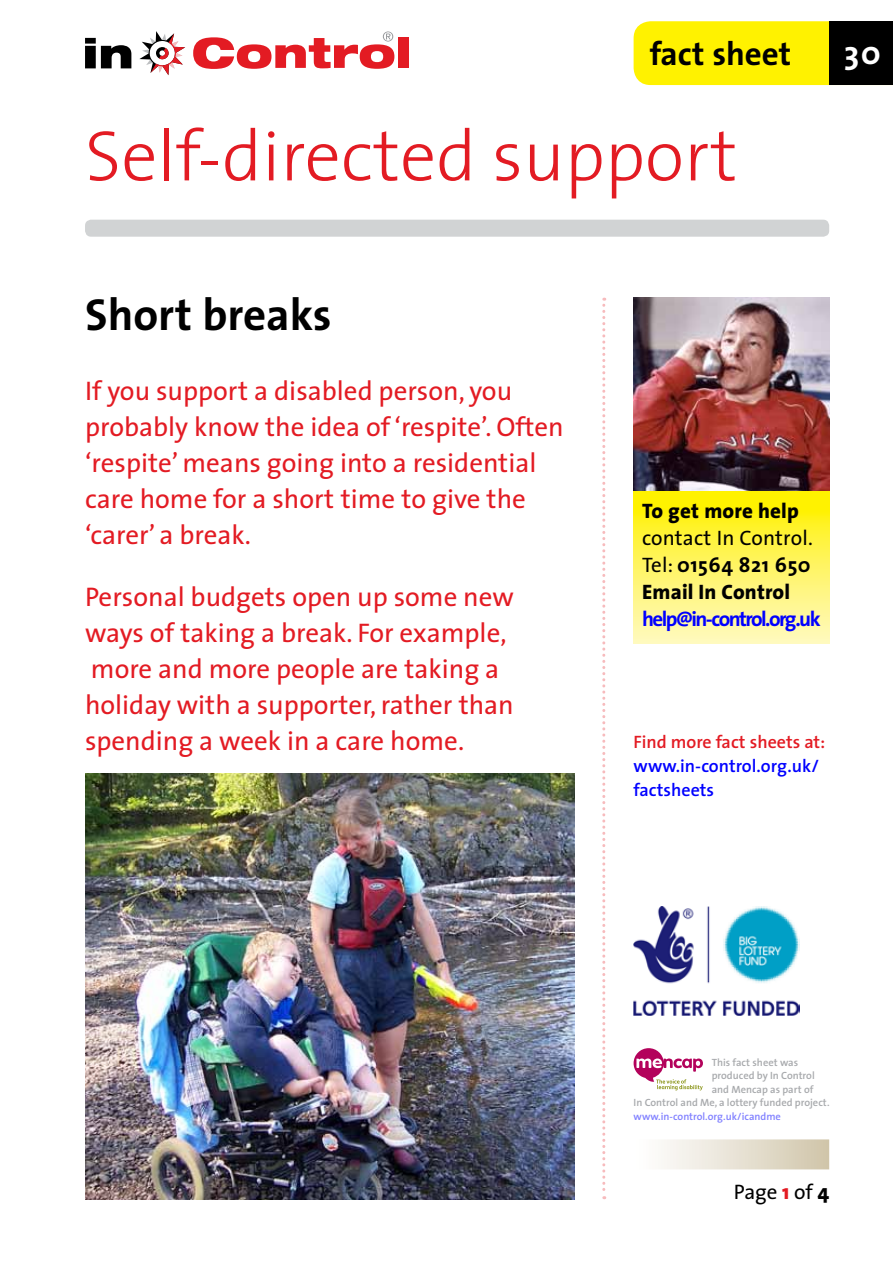
<style>
.page{position:relative;width:893px;height:1263px;background:#fff}
.page>*{position:absolute;margin:0;border:0;box-sizing:border-box;transform-origin:0 0}
.t1{font:300 72px "The Sans";color:#e31b23}
.t2{font:700 45px "The Sans";color:#000}
.t3{font:700 33px "The Sans";color:#000}
.t4{font:700 33px "The Sans";color:#fff}
.t5{font:27px/36px "The Sans";color:#e31b23}
.t6{font:21px/27px "The Sans";color:#000;text-align:justify}
.t7{font:700 21px "The Sans";letter-spacing:-.075em;color:#00f}
.t8{font:800 21px "The Sans";letter-spacing:.01em;color:#000}
.t9{font:600 18px/24px "The Sans";color:#00f}
.t10{font:600 18px "The Sans";color:#e31b23}
.t11{font:600 10.5px "The Sans";color:#a7a9ac}
.t12{font:600 10.5px "The Sans";color:#8080ff}
.s1{font-weight:700}
.s2{font-weight:800}
.s3{font-weight:800;color:#e31b23}
</style>
<div class="page">
<svg style="left:602px;top:298px;width:3px;height:901px"></svg>
<svg style="left:85px;top:38px;width:46px;height:30px"></svg>
<div style="left:398px;top:37px;width:11px;height:31px;background:#e31b23"></div>
<svg style="left:139px;top:31px;width:46px;height:44px"></svg>
<svg style="left:193px;top:31px;width:201px;height:38px"></svg>
<div style="left:85px;top:220px;width:744px;height:17px;background:#d1d3d4;border-radius:6px"></div>
<div style="left:634px;top:21px;width:195px;height:64px;background:#fff200"></div>
<div style="left:650px;top:41px;width:142px;height:24px;background:#fff200"></div>
<div style="left:829px;top:21px;width:64px;height:64px;background:#000"></div>
<svg style="left:634px;top:490px;width:195px;height:153px;background:#fef35e"></svg>
<img style="left:634px;top:298px;width:195px;height:192px">
<div style="left:634px;top:1139px;width:195px;height:30px;background:linear-gradient(to right,#fff,#d1c6ab)"></div>
<svg style="left:634px;top:1048px;width:69px;height:42px"></svg>
<img style="left:634px;top:907px;width:166px;height:109px">
<img style="left:85px;top:774px;width:489px;height:425px">
<p class="t3" style="left:650px;top:26px;width:143px">fact sheet</p>
<h1 class="t1" style="left:85px;top:96px;width:654px">Self-directed support</h1>
<p class="t4" style="left:844px;top:25px;width:38px">30</p>
<h2 class="t2" style="left:85px;top:277px;width:248px">Short breaks</h2>
<p class="t5" style="left:85px;top:372px;width:480px">If you support a disabled person, you probably know the idea of ‘respite’. Often ‘respite’ means going into a residential care home for a short time to give the ‘carer’ a break.</p>
<p class="t5" style="left:85px;top:578px;width:430px">Personal budgets open up some new ways of taking a break. For example, more and more people are taking a holiday with a supporter, rather than spending a week in a care home.</p>
<p class="t8" style="left:642px;top:493px;width:158px">To get more help</p>
<p class="t6" style="left:642px;top:524px;width:172px">contact In Control.<br>Tel: <span class="s1">01564 821 650<br></span><span class="s2">Email In Control</span></p>
<p class="t7" style="left:642px;top:601px;width:180px">help@in-control.org.uk</p>
<p class="t10" style="left:634px;top:727px;width:193px">Find more fact sheets at:</p>
<p class="t9" style="left:634px;top:753px;width:187px">www.in-control.org.uk/ factsheets</p>
<p class="t11" style="left:712px;top:1053px;width:88px">This fact sheet was</p>
<p class="t11" style="left:712px;top:1067px;width:105px">produced by In Control</p>
<p class="t11" style="left:712px;top:1080px;width:103px">and Mencap as part of</p>
<p class="t11" style="left:634px;top:1094px;width:198px">In Control and Me, a lottery funded project.</p>
<p class="t12" style="left:634px;top:1107px;width:149px">www.in-control.org.uk/icandme</p>
<p class="t6" style="left:734px;top:1178px;width:97px">Page <span class="s3">1</span> of <span class="s2">4</span></p>
</div>
